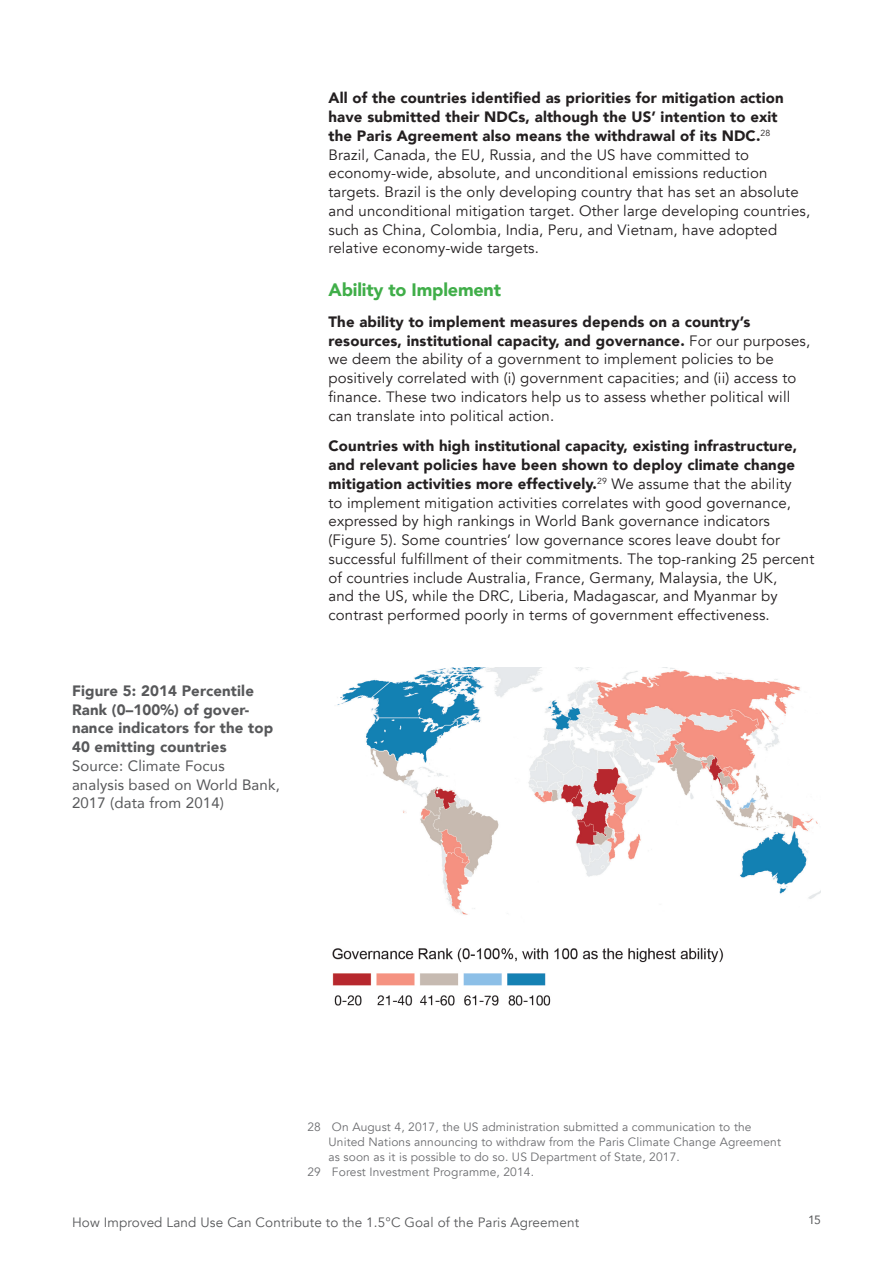
<style>
.page{position:relative;width:893px;height:1263px;background:#fff}
.page>*{position:absolute;margin:0;border:0;box-sizing:border-box;transform-origin:0 0}
.t1{font:900 18px "Avenir";letter-spacing:-.01em;color:#40ae49}
.t2{font:15px/18.8px "Avenir";letter-spacing:.01em;color:#231f20}
.t3{font:900 15px/18.8px "Avenir";letter-spacing:.01em;color:#57585a}
.t4{font:15px/18.8px "Avenir";letter-spacing:.01em;color:#57585a}
.t5{font:13.5px "Avenir";letter-spacing:.01em;color:#57585a}
.t6{font:12px "Avenir";letter-spacing:.01em;color:#6c6d70}
.t7{font:12px "Avenir";color:#57585a}
.s1{font-weight:900}
</style>
<div class="page">
<img style="left:337px;top:668px;width:484px;height:247px">
<img style="left:332px;top:948px;width:392px;height:58px">
<p class="t3" style="left:72px;top:682px;width:203px">Figure 5: 2014 Percentile<br>Rank (0–100%) of gover&shy;nance indicators for the top<br>40 emitting countries</p>
<p class="t4" style="left:72px;top:757px;width:209px">Source: Climate Focus analysis based on World Bank,<br>2017 (data from 2014)</p>
<p class="t2" style="left:328px;top:89px;width:483px"><span class="s1">All of the countries identified as priorities for mitigation action have submitted their NDCs, although the US’ intention to exit<br>the Paris Agreement also means the withdrawal of its NDC.</span><sup>28<br></sup>Brazil, Canada, the EU, Russia, and the US have committed to economy-wide, absolute, and unconditional emissions reduction targets. Brazil is the only developing country that has set an absolute and unconditional mitigation target. Other large developing countries, such as China, Colombia, India, Peru, and Vietnam, have adopted relative economy-wide targets.</p>
<p class="t1" style="left:328px;top:278px;width:174px">Ability to Implement</p>
<p class="t2" style="left:328px;top:313px;width:483px"><span class="s1">The ability to implement measures depends on a country’s resources, institutional capacity, and governance.</span> For our purposes, we deem the ability of a government to implement policies to be positively correlated with (i) government capacities; and (ii) access to finance. These two indicators help us to assess whether political will can translate into political action.</p>
<p class="t2" style="left:328px;top:437px;width:487px"><span class="s1">Countries with high institutional capacity, existing infrastructure, and relevant policies have been shown to deploy climate change mitigation activities more effectively.</span><sup>29</sup> We assume that the ability<br>to implement mitigation activities correlates with good governance, expressed by high rankings in World Bank governance indicators (Figure 5). Some countries’ low governance scores leave doubt for successful fulfillment of their commitments. The top-ranking 25 percent of countries include Australia, France, Germany, Malaysia, the UK,<br>and the US, while the DRC, Liberia, Madagascar, and Myanmar by contrast performed poorly in terms of government effectiveness.</p>
<p class="t6" style="left:308px;top:1119px;width:445px">28 On August 4, 2017, the US administration submitted a communication to the</p>
<p class="t6" style="left:328px;top:1134px;width:454px">United Nations announcing to withdraw from the Paris Climate Change Agreement</p>
<p class="t6" style="left:328px;top:1149px;width:353px">as soon as it is possible to do so. US Department of State, 2017.</p>
<p class="t6" style="left:308px;top:1164px;width:228px">29 Forest Investment Programme, 2014.</p>
<p class="t5" style="left:72px;top:1213px;width:509px">How Improved Land Use Can Contribute to the 1.5°C Goal of the Paris Agreement</p>
<p class="t7" style="left:808px;top:1212px;width:14px">15</p>
</div>
